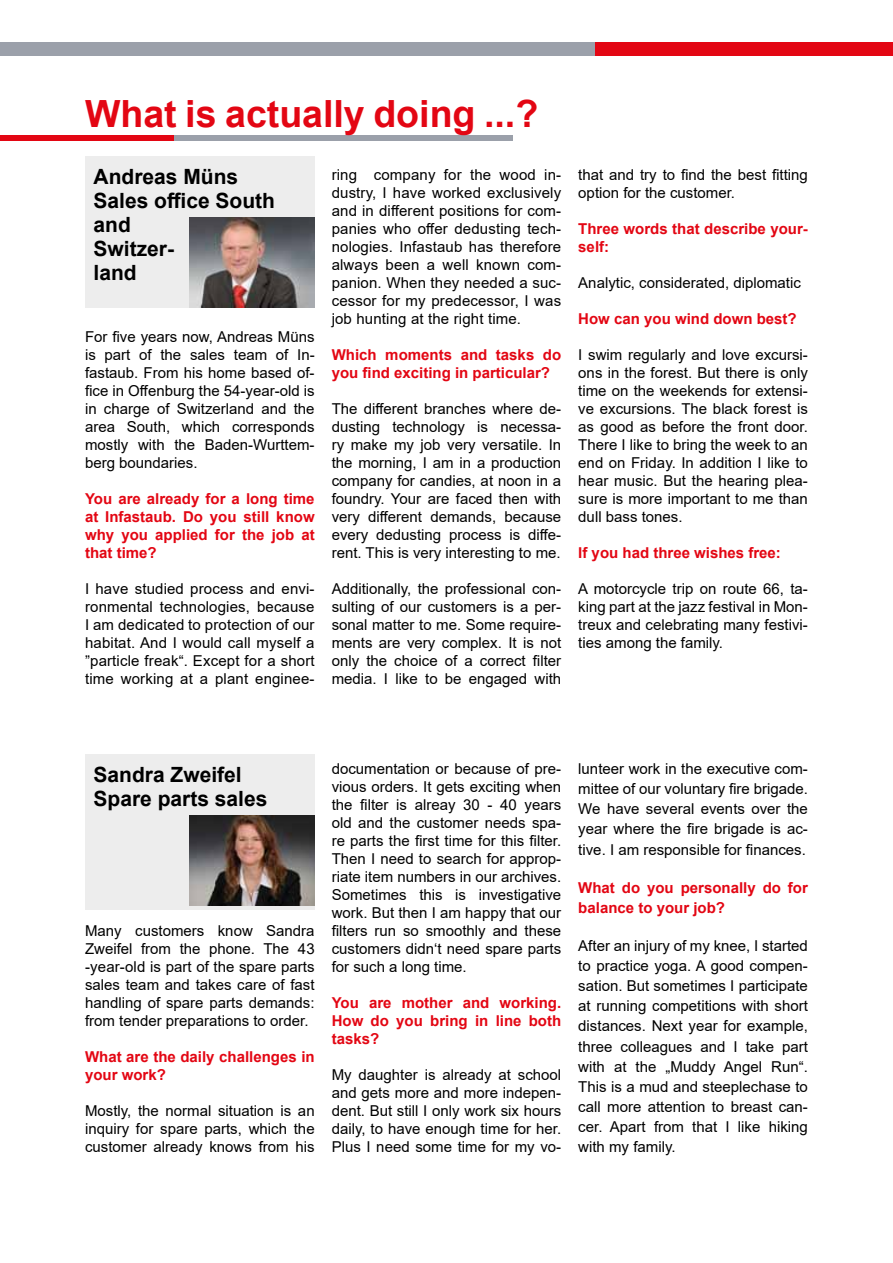
<style>
.page{position:relative;width:893px;height:1263px;background:#fff}
.page>*{position:absolute;margin:0;border:0;box-sizing:border-box;transform-origin:0 0}
.t1{font:700 37.5px "Arial";color:#e30613}
.t2{font:700 21px/24px "Arial";color:#000}
.t3{font:15px/18px "Arial";color:#000;text-align:justify}
.t4{font:700 15px/18px "Arial";color:#e30613}
</style>
<div class="page">
<div style="left:0;top:43px;width:595px;height:13px;background:#9ba0aa"></div>
<div style="left:595px;top:43px;width:298px;height:13px;background:#e30613"></div>
<div style="left:173px;top:136px;width:339px;height:5px;background:#9ba0aa"></div>
<div style="left:0;top:136px;width:173px;height:5px;background:#e30613"></div>
<div style="left:85px;top:156px;width:230px;height:152px;background:#ededed"></div>
<img style="left:190px;top:218px;width:125px;height:90px">
<div style="left:85px;top:754px;width:230px;height:155px;background:#ededed"></div>
<img style="left:190px;top:816px;width:125px;height:90px">
<h1 class="t1" style="left:85px;top:87px;width:455px">What is actually doing ...?</h1>
<h2 class="t2" style="left:94px;top:165px;width:183px">Andreas Müns<br>Sales office South and<br>Switzer-<br>land</h2>
<p class="t3" style="left:85px;top:328px;width:231px">For five years now, Andreas Müns is part of the sales team of In&shy;fastaub. From his home based of&shy;fice in Offenburg the 54-year-old is in charge of Switzerland and the area South, which corresponds mostly with the Baden-Wurttem&shy;berg boundaries.</p>
<p class="t4" style="left:85px;top:490px;width:231px;text-align:justify">You are already for a long time at Infastaub. Do you still know why you applied for the job at that time?</p>
<p class="t3" style="left:85px;top:580px;width:231px">I have studied process and envi&shy;ronmental technologies, because I am dedicated to protection of our habitat. And I would call myself a</p>
<p class="t3" style="left:85px;top:643px;width:6px">„</p>
<p class="t3" style="left:85px;top:652px;width:231px;text-align:center">particle freak“. Except for a short time working at a plant enginee-</p>
<p class="t3" style="left:332px;top:166px;width:231px">ring company for the wood in&shy;dustry, I have worked exclusively and in different positions for com&shy;panies who offer dedusting tech&shy;nologies. Infastaub has therefore always been a well known com&shy;panion. When they needed a suc&shy;cessor for my predecessor, I was job hunting at the right time.</p>
<p class="t4" style="left:332px;top:346px;width:231px">Which moments and tasks do you find exciting in particular?</p>
<p class="t3" style="left:332px;top:400px;width:231px">The different branches where de&shy;dusting technology is necessa&shy;ry make my job very versatile. In the morning, I am in a production company for candies, at noon in a foundry. Your are faced then with very different demands, because every dedusting process is diffe&shy;rent. This is very interesting to me.</p>
<p class="t3" style="left:332px;top:580px;width:231px">Additionally, the professional con&shy;sulting of our customers is a per&shy;sonal matter to me. Some require&shy;ments are very complex. It is not only the choice of a correct filter media. I like to be engaged with</p>
<p class="t3" style="left:578px;top:166px;width:231px">that and try to find the best fitting option for the customer.</p>
<p class="t4" style="left:578px;top:220px;width:231px">Three words that describe your&shy;self:</p>
<p class="t3" style="left:578px;top:274px;width:224px">Analytic, considerated, diplomatic</p>
<p class="t4" style="left:578px;top:310px;width:220px">How can you wind down best?</p>
<p class="t3" style="left:578px;top:346px;width:231px">I swim regularly and love excursi&shy;ons in the forest. But there is only time on the weekends for extensi&shy;ve excursions. The black forest is as good as before the front door.<br>There I like to bring the week to an end on Friday. In addition I like to hear music. But the hearing plea&shy;sure is more important to me than dull bass tones.</p>
<p class="t4" style="left:578px;top:544px;width:204px">If you had three wishes free:</p>
<p class="t3" style="left:578px;top:580px;width:231px">A motorcycle trip on route 66, ta&shy;king part at the jazz festival in Mon&shy;treux and celebrating many festivi&shy;ties among the family.</p>
<h2 class="t2" style="left:94px;top:763px;width:175px">Sandra Zweifel<br>Spare parts sales</h2>
<p class="t3" style="left:85px;top:922px;width:231px">Many customers know Sandra Zweifel from the phone. The 43 -year-old is part of the spare parts sales team and takes care of fast handling of spare parts demands: from tender preparations to order.</p>
<p class="t4" style="left:85px;top:1048px;width:231px">What are the daily challenges in your work?</p>
<p class="t3" style="left:85px;top:1102px;width:231px">Mostly, the normal situation is an inquiry for spare parts, which the customer already knows from his</p>
<p class="t3" style="left:332px;top:760px;width:231px">documentation or because of pre&shy;vious orders. It gets exciting when the filter is alreay 30 - 40 years old and the customer needs spa&shy;re parts the first time for this filter.<br>Then I need to search for approp&shy;riate item numbers in our archives.<br>Sometimes this is investigative work. But then I am happy that our filters run so smoothly and these customers didn‘t need spare parts for such a long time.</p>
<p class="t4" style="left:332px;top:994px;width:231px;text-align:justify">You are mother and working.<br>How do you bring in line both tasks?</p>
<p class="t3" style="left:332px;top:1066px;width:231px">My daughter is already at school and gets more and more indepen&shy;dent. But still I only work six hours daily, to have enough time for her.<br>Plus I need some time for my vo-</p>
<p class="t3" style="left:578px;top:759px;width:231px;line-height:20.1px">lunteer work in the executive com&shy;mittee of our voluntary fire brigade.<br>We have several events over the year where the fire brigade is ac&shy;tive. I am responsible for finances.</p>
<p class="t4" style="left:578px;top:877px;width:231px;line-height:20.1px">What do you personally do for balance to your job?</p>
<p class="t3" style="left:578px;top:935px;width:231px;line-height:20.1px">After an injury of my knee, I started to practice yoga. A good compen&shy;sation. But sometimes I participate at running competitions with short distances. Next year for example, three colleagues and I take part with at the „Muddy Angel Run“.<br>This is a mud and steeplechase to call more attention to breast can&shy;cer. Apart from that I like hiking with my family.</p>
</div>
